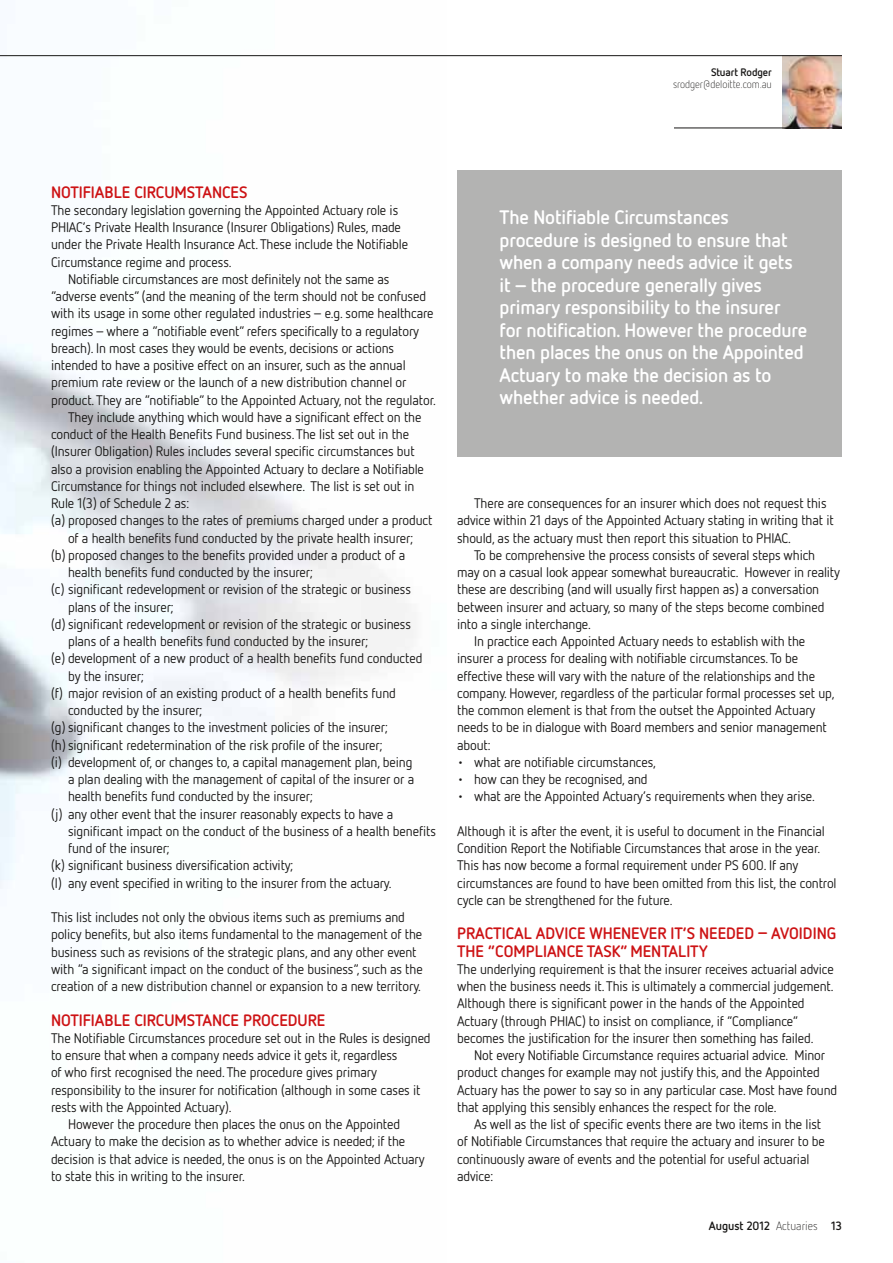
<style>
.page{position:relative;width:893px;height:1263px;background:#fff}
.page>*{position:absolute;margin:0;border:0;box-sizing:border-box;transform-origin:0 0}
.t1{font:700 19.5px/22.5px "Netto OT";letter-spacing:-.01em;color:#fff}
.t2{font:700 16.5px/17.2px "Netto OT";color:#cd1214}
.t3{font:13.8px/17.2px "Netto OT";letter-spacing:-.01em;color:#181716}
.t4{font:700 12px "Netto OT";color:#181716}
.t5{font:300 10.8px "Netto OT";letter-spacing:-.01em;color:#181716}
.t6{font:700 10.8px "Netto OT";letter-spacing:-.01em;color:#181716}
.s1{font-weight:300}
</style>
<div class="page">
<img style="left:782px;top:56px;width:60px;height:72px">
<hr style="left:0;top:55px;width:842px;height:1px;background:#181716">
<hr style="left:674px;top:128px;width:168px;height:1px;background:#181716">
<div style="left:457px;top:170px;width:385px;height:286px;background:#b3b3b2"></div>
<p class="t6" style="left:711px;top:66px;width:62px">Stuart Rodger</p>
<p class="t5" style="left:673px;top:78px;width:100px">srodger@deloitte.com.au</p>
<p class="t2" style="left:51px;top:183px;width:28px">Notifia</p>
<p class="t2" style="left:105px;top:183px;width:135px">ble Circumstances</p>
<p class="t3" style="left:51px;top:201px;width:359px">The secondary legislation governing the Appointed Actuary role is PHIAC’s Private Health Insurance (Insurer Obligations) Rules, made under the Private Health Insurance Act. These include the Notifiable Circumstance regime and process.</p>
<p class="t3" style="left:68px;top:270px;width:323px">Notifiable circumstances are most definitely not the same as</p>
<p class="t3" style="left:51px;top:287px;width:377px">“adverse events” (and the meaning of the term should not be confused</p>
<p class="t3" style="left:51px;top:304px;width:384px">with its usage in some other regulated industries – e.g. some healthcare</p>
<p class="t3" style="left:51px;top:322px;width:370px">regimes – where a “notifiable event” refers specifically to a regulatory</p>
<p class="t3" style="left:51px;top:339px;width:345px">breach). In most cases they would be events, decisions or actions</p>
<p class="t3" style="left:51px;top:356px;width:356px">intended to have a positive effect on an insurer, such as the annual</p>
<p class="t3" style="left:51px;top:373px;width:357px">premium rate review or the launch of a new distribution channel or</p>
<p class="t3" style="left:51px;top:391px;width:386px">product. They are “notifiable” to the Appointed Actuary, not the regulator.</p>
<p class="t3" style="left:68px;top:408px;width:355px">They include anything which would have a significant effect on the</p>
<p class="t3" style="left:51px;top:425px;width:360px">conduct of the Health Benefits Fund business. The list set out in the</p>
<p class="t3" style="left:51px;top:442px;width:365px">(Insurer Obligation) Rules includes several specific circumstances but</p>
<p class="t3" style="left:51px;top:460px;width:375px">also a provision enabling the Appointed Actuary to declare a Notifiable</p>
<p class="t3" style="left:51px;top:477px;width:365px">Circumstance for things not included elsewhere. The list is set out in</p>
<p class="t3" style="left:51px;top:494px;width:140px">Rule 1(3) of Schedule 2 as:</p>
<p class="t3" style="left:51px;top:511px;width:383px">(a) proposed changes to the rates of premiums charged under a product</p>
<p class="t3" style="left:68px;top:529px;width:347px">of a health benefits fund conducted by the private health insurer;</p>
<p class="t3" style="left:51px;top:546px;width:356px">(b) proposed changes to the benefits provided under a product of a</p>
<p class="t3" style="left:68px;top:563px;width:246px">health benefits fund conducted by the insurer;</p>
<p class="t3" style="left:51px;top:580px;width:361px">(c) significant redevelopment or revision of the strategic or business</p>
<p class="t3" style="left:68px;top:598px;width:107px">plans of the insurer;</p>
<p class="t3" style="left:51px;top:615px;width:361px">(d) significant redevelopment or revision of the strategic or business</p>
<p class="t3" style="left:68px;top:632px;width:302px">plans of a health benefits fund conducted by the insurer;</p>
<p class="t3" style="left:51px;top:649px;width:373px">(e) development of a new product of a health benefits fund conducted</p>
<p class="t3" style="left:68px;top:667px;width:77px">by the insurer;</p>
<p class="t3" style="left:51px;top:684px;width:346px">(f) major revision of an existing product of a health benefits fund</p>
<p class="t3" style="left:68px;top:701px;width:136px">conducted by the insurer;</p>
<p class="t3" style="left:51px;top:718px;width:338px">(g) significant changes to the investment policies of the insurer;</p>
<p class="t3" style="left:51px;top:736px;width:333px">(h) significant redetermination of the risk profile of the insurer;</p>
<p class="t3" style="left:51px;top:753px;width:363px">(i) development of, or changes to, a capital management plan, being</p>
<p class="t3" style="left:68px;top:770px;width:348px">a plan dealing with the management of capital of the insurer or a</p>
<p class="t3" style="left:68px;top:787px;width:246px">health benefits fund conducted by the insurer;</p>
<p class="t3" style="left:51px;top:805px;width:344px">(j) any other event that the insurer reasonably expects to have a</p>
<p class="t3" style="left:68px;top:822px;width:369px">significant impact on the conduct of the business of a health benefits</p>
<p class="t3" style="left:68px;top:839px;width:103px">fund of the insurer;</p>
<p class="t3" style="left:51px;top:856px;width:244px">(k) significant business diversification activity;</p>
<p class="t3" style="left:51px;top:874px;width:342px">(l) any event specified in writing to the insurer from the actuary.</p>
<p class="t3" style="left:51px;top:908px;width:373px">This list includes not only the obvious items such as premiums and policy benefits, but also items fundamental to the management of the business such as revisions of the strategic plans, and any other event with “a significant impact on the conduct of the business”, such as the creation of a new distribution channel or expansion to a new territory.</p>
<p class="t2" style="left:51px;top:1011px;width:28px">Notifia</p>
<p class="t2" style="left:105px;top:1011px;width:221px">ble Ci rcumstance procedure</p>
<p class="t3" style="left:51px;top:1029px;width:381px">The Notifiable Circumstances procedure set out in the Rules is designed</p>
<p class="t3" style="left:51px;top:1046px;width:348px">to ensure that when a company needs advice it gets it, regardless</p>
<p class="t3" style="left:51px;top:1064px;width:328px">of who first recognised the need. The procedure gives primary</p>
<p class="t3" style="left:51px;top:1081px;width:371px">responsibility to the insurer for notification (although in some cases it</p>
<p class="t3" style="left:51px;top:1098px;width:182px">rests with the Appointed Actuary).</p>
<p class="t3" style="left:68px;top:1115px;width:334px">However the procedure then places the onus on the Appointed</p>
<p class="t3" style="left:51px;top:1132px;width:356px">Actuary to make the decision as to whether advice is needed; if the</p>
<p class="t3" style="left:51px;top:1150px;width:375px">decision is that advice is needed, the onus is on the Appointed Actuary</p>
<p class="t3" style="left:51px;top:1167px;width:195px">to state this in writing to the insurer.</p>
<p class="t1" style="left:500px;top:205px;width:309px">The Notifiable Circumstances procedure is designed to ensure that when a company needs advice it gets it – the procedure generally gives primary responsibility to the insurer for notification. However the procedure then places the onus on the Appointed Actuary to make the decision as to whether advice is needed.</p>
<p class="t3" style="left:457px;top:494px;width:378px;text-indent:17px">There are consequences for an insurer which does not request this advice within 21 days of the Appointed Actuary stating in writing that it should, as the actuary must then report this situation to PHIAC.</p>
<p class="t3" style="left:474px;top:546px;width:343px">To be comprehensive the process consists of several steps which</p>
<p class="t3" style="left:457px;top:563px;width:384px">may on a casual look appear somewhat bureaucratic. However in reality</p>
<p class="t3" style="left:457px;top:580px;width:364px">these are describing (and will usually first happen as) a conversation</p>
<p class="t3" style="left:457px;top:598px;width:369px">between insurer and actuary, so many of the steps become combined</p>
<p class="t3" style="left:457px;top:615px;width:135px">into a single interchange.</p>
<p class="t3" style="left:474px;top:632px;width:333px">In practice each Appointed Actuary needs to establish with the</p>
<p class="t3" style="left:457px;top:649px;width:342px">insurer a process for dealing with notifiable circumstances. To be</p>
<p class="t3" style="left:457px;top:667px;width:359px">effective these will vary with the nature of the relationships and the</p>
<p class="t3" style="left:457px;top:684px;width:379px">company. However, regardless of the particular formal processes set up,</p>
<p class="t3" style="left:457px;top:701px;width:360px">the common element is that from the outset the Appointed Actuary</p>
<p class="t3" style="left:457px;top:718px;width:371px">needs to be in dialogue with Board members and senior management</p>
<p class="t3" style="left:457px;top:736px;width:35px">about:</p>
<p class="t3" style="left:457px;top:753px;width:200px">• what are notifiable circumstances,</p>
<p class="t3" style="left:457px;top:770px;width:192px">• how can they be recognised, and</p>
<p class="t3" style="left:457px;top:787px;width:359px">• what are the Appointed Actuary’s requirements when they arise.</p>
<p class="t3" style="left:457px;top:822px;width:381px">Although it is after the event, it is useful to document in the Financial Condition Report the Notifiable Circumstances that arose in the year.<br>This has now become a formal requirement under PS 600. If any circumstances are found to have been omitted from this list, the control cycle can be strengthened for the future.</p>
<p class="t2" style="left:457px;top:924px;width:379px">Practical advice whenever it’s needed – avoiding the “Compliance task” mentality</p>
<p class="t3" style="left:457px;top:960px;width:378px">The underlying requirement is that the insurer receives actuarial advice when the business needs it. This is ultimately a commercial judgement.<br>Although there is significant power in the hands of the Appointed Actuary (through PHIAC) to insist on compliance, if “Compliance” becomes the justification for the insurer then something has failed.</p>
<p class="t3" style="left:457px;top:1046px;width:382px;text-indent:17px">Not every Notifiable Circumstance requires actuarial advice. Minor product changes for example may not justify this, and the Appointed Actuary has the power to say so in any particular case. Most have found that applying this sensibly enhances the respect for the role.</p>
<p class="t3" style="left:457px;top:1115px;width:369px;text-indent:17px">As well as the list of specific events there are two items in the list of Notifiable Circumstances that require the actuary and insurer to be continuously aware of events and the potential for useful actuarial advice:</p>
<p class="t4" style="left:709px;top:1218px;width:135px">August 2012 <span class="s1">Actuaries</span> 13</p>
</div>
